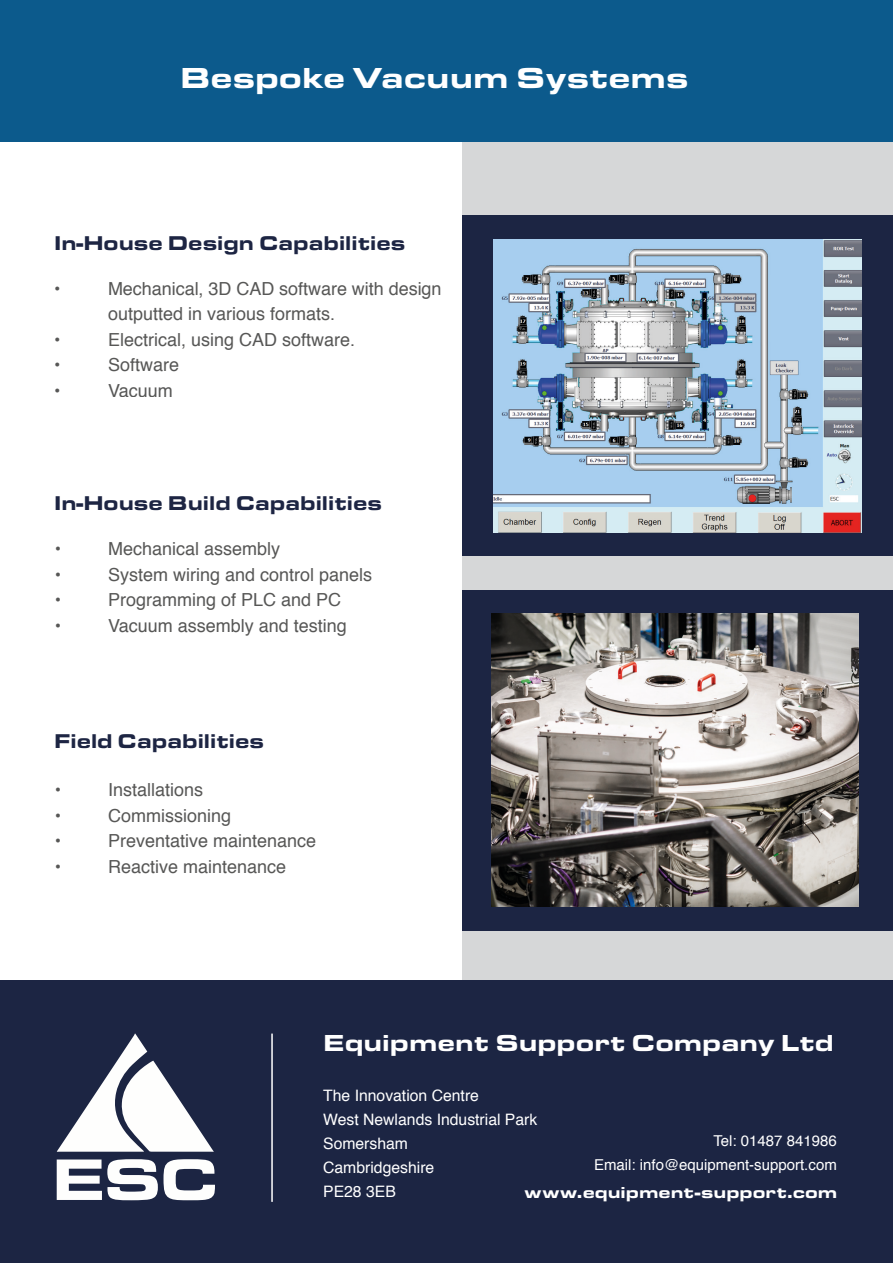
<style>
.page{position:relative;width:893px;height:1263px;background:#fff}
.page>*{position:absolute;margin:0;border:0;box-sizing:border-box;transform-origin:0 0}
.t1{font:900 30px "Eurostile Ext";color:#fff}
.t2{font:900 24px "Eurostile Ext";color:#fff}
.t3{font:900 20.7px "Eurostile Ext";color:#1d2543;scale:.94 1}
.t4{font:18px/25.5px "Helvetica";color:#575756}
.t5{font:900 16.5px "Eurostile Ext";color:#fff}
.t6{font:15.75px "Helvetica";color:#fff}
.t7{font:15px "Helvetica";color:#fff}
</style>
<div class="page">
<div style="left:462px;top:129px;width:431px;height:908px;background:#d6d7d8"></div>
<div style="left:0;top:980px;width:893px;height:283px;background:#1c2543"></div>
<svg style="left:57px;top:1159px;width:101px;height:41px"></svg>
<svg style="left:164px;top:1159px;width:51px;height:41px"></svg>
<svg style="left:57px;top:1033px;width:157px;height:119px"></svg>
<hr style="left:271px;top:1033px;width:2px;height:169px;background:#fff">
<div style="left:0;top:0;width:893px;height:141px;background:#0c5a8c"></div>
<div style="left:462px;top:215px;width:431px;height:340px;background:#1c2543"></div>
<img style="left:493px;top:240px;width:368px;height:292px">
<div style="left:462px;top:590px;width:431px;height:340px;background:#1c2543"></div>
<img style="left:491px;top:614px;width:368px;height:292px">
<p class="t1" style="left:180px;top:55px;width:510px">Bespoke Vacuum Systems</p>
<p class="t3" style="left:54px;top:227px;width:375px">In-House Design Capabilities</p>
<p class="t4" style="left:54px;top:276px;width:8px">•</p>
<p class="t4" style="left:108px;top:276px;width:335px">Mechanical, 3D CAD software with design outputted in various formats.</p>
<p class="t4" style="left:54px;top:327px;width:8px">•</p>
<p class="t4" style="left:108px;top:327px;width:249px">Electrical, using CAD software.</p>
<p class="t4" style="left:54px;top:353px;width:8px">•</p>
<p class="t4" style="left:108px;top:353px;width:73px">Software</p>
<p class="t4" style="left:54px;top:378px;width:8px">•</p>
<p class="t4" style="left:108px;top:378px;width:66px">Vacuum</p>
<p class="t3" style="left:54px;top:487px;width:350px">In-House Build Capabilities</p>
<p class="t4" style="left:54px;top:536px;width:8px">•</p>
<p class="t4" style="left:108px;top:536px;width:174px">Mechanical assembly</p>
<p class="t4" style="left:54px;top:562px;width:8px">•</p>
<p class="t4" style="left:108px;top:562px;width:266px">System wiring and control panels</p>
<p class="t4" style="left:54px;top:587px;width:8px">•</p>
<p class="t4" style="left:108px;top:587px;width:235px">Programming of PLC and PC</p>
<p class="t4" style="left:54px;top:613px;width:8px">•</p>
<p class="t4" style="left:108px;top:613px;width:240px">Vacuum assembly and testing</p>
<p class="t3" style="left:54px;top:725px;width:225px">Field Capabilities</p>
<p class="t4" style="left:54px;top:778px;width:8px">•</p>
<p class="t4" style="left:108px;top:778px;width:97px">Installations</p>
<p class="t4" style="left:54px;top:803px;width:8px">•</p>
<p class="t4" style="left:108px;top:803px;width:125px">Commissioning</p>
<p class="t4" style="left:54px;top:829px;width:8px">•</p>
<p class="t4" style="left:108px;top:829px;width:210px">Preventative maintenance</p>
<p class="t4" style="left:54px;top:854px;width:8px">•</p>
<p class="t4" style="left:108px;top:854px;width:180px">Reactive maintenance</p>
<p class="t2" style="left:323px;top:1025px;width:512px">Equipment Support Company Ltd</p>
<p class="t6" style="left:323px;top:1083px;width:157px">The Innovation Centre</p>
<p class="t6" style="left:323px;top:1107px;width:216px">West Newlands Industrial Park</p>
<p class="t6" style="left:323px;top:1131px;width:86px">Somersham</p>
<p class="t6" style="left:323px;top:1155px;width:113px">Cambridgeshire</p>
<p class="t6" style="left:323px;top:1179px;width:74px">PE28 3EB</p>
<p class="t7" style="left:713px;top:1129px;width:125px">Tel: 01487 841986</p>
<p class="t7" style="left:594px;top:1153px;width:244px">Email: info@equipment-support.com</p>
<p class="t5" style="left:524px;top:1180px;width:315px">www.equipment-support.com</p>
</div>
